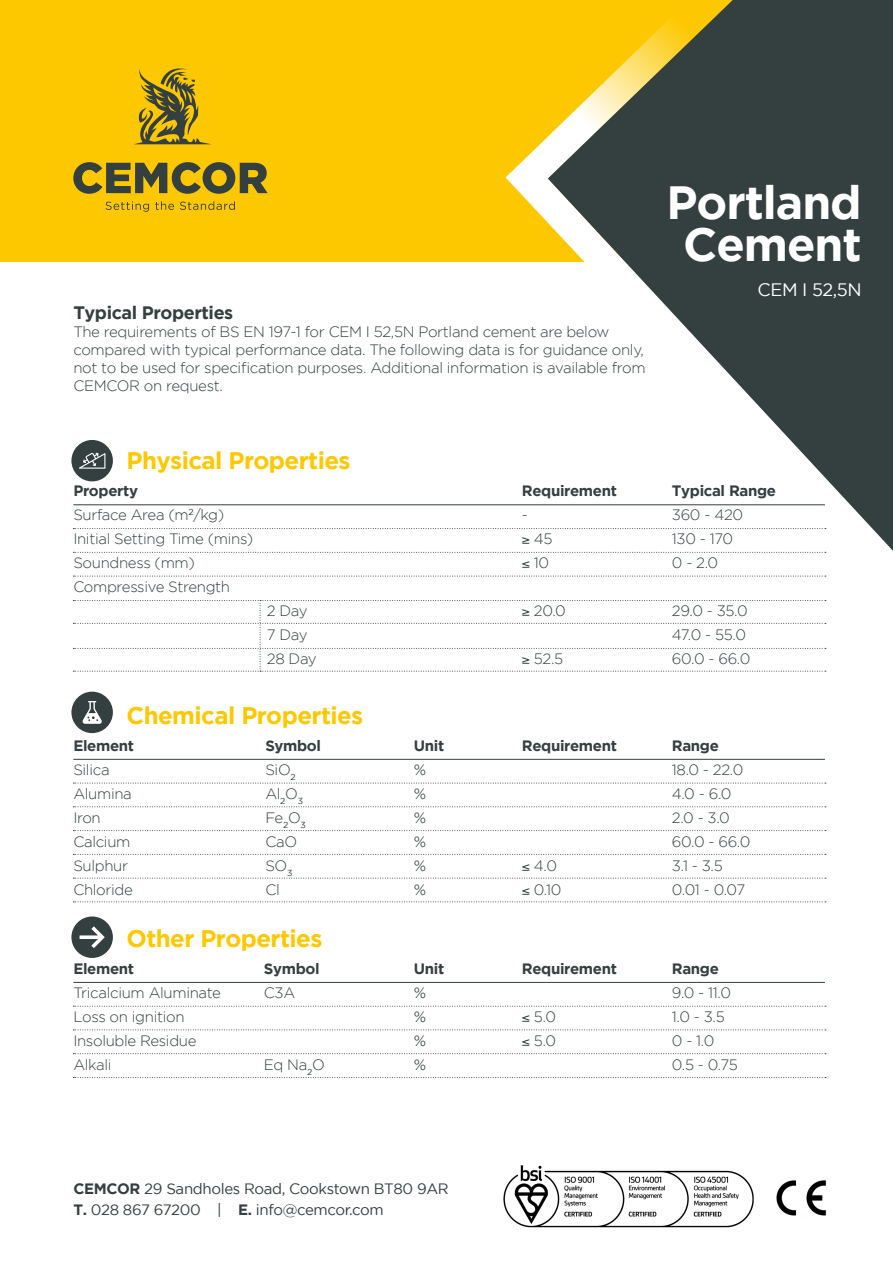
<style>
.page{position:relative;width:893px;height:1263px;background:#fff}
.page>*{position:absolute;margin:0;border:0;box-sizing:border-box;transform-origin:0 0}
.t1{font:700 46.5px/42px "Gotham";letter-spacing:-.025em;color:#fff;text-align:center}
.t2{font:700 24px "Gotham";letter-spacing:-.025em;color:#fdc800}
.t3{font:700 18px "Gotham";letter-spacing:-.025em;color:#343f3f}
.t4{font:18px "Gotham";letter-spacing:-.025em;color:#fff}
.t5{font:300 15px/18px "Gotham";letter-spacing:-.025em;color:#343f3f}
.t6{font:700 15px "Gotham";letter-spacing:-.025em;color:#343f3f}
.t7{font:15px/21px "Gotham";letter-spacing:-.025em;color:#343f3f}
.s1{font-weight:700}
</style>
<div class="page">
<div style="left:0;top:0;width:893px;height:261px;background:#fdc800"></div>
<svg style="left:527px;top:136px;width:21px;height:21px"></svg>
<svg style="left:506px;top:157px;width:321px;height:444px"></svg>
<svg style="left:548px;top:0;width:345px;height:551px;fill:#343f3f"></svg>
<hr style="left:73px;top:504px;width:752px;height:1px;background:#343f3f">
<svg style="left:73px;top:528px;width:753px;height:1px"></svg>
<svg style="left:73px;top:552px;width:753px;height:1px"></svg>
<svg style="left:73px;top:576px;width:753px;height:1px"></svg>
<hr style="left:73px;top:759px;width:752px;height:1px;background:#343f3f">
<svg style="left:73px;top:783px;width:753px;height:1px"></svg>
<svg style="left:73px;top:806px;width:753px;height:1px"></svg>
<svg style="left:73px;top:830px;width:753px;height:1px"></svg>
<svg style="left:73px;top:854px;width:753px;height:1px"></svg>
<svg style="left:73px;top:878px;width:753px;height:1px"></svg>
<svg style="left:73px;top:901px;width:753px;height:1px"></svg>
<hr style="left:73px;top:982px;width:752px;height:1px;background:#343f3f">
<svg style="left:73px;top:1006px;width:753px;height:1px"></svg>
<svg style="left:73px;top:1029px;width:753px;height:1px"></svg>
<svg style="left:73px;top:1053px;width:753px;height:1px"></svg>
<svg style="left:73px;top:1077px;width:753px;height:1px"></svg>
<svg style="left:73px;top:600px;width:753px;height:72px"></svg>
<div style="left:71px;top:440px;width:42px;height:41px;background:#343f3f;border-radius:50%"></div>
<svg style="left:79px;top:453px;width:26px;height:16px"></svg>
<div style="left:71px;top:692px;width:42px;height:41px;background:#343f3f;border-radius:50%"></div>
<svg style="left:82px;top:701px;width:20px;height:23px"></svg>
<div style="left:71px;top:916px;width:42px;height:42px;background:#343f3f;border-radius:50%"></div>
<svg style="left:80px;top:926px;width:25px;height:22px"></svg>
<svg style="left:135px;top:68px;width:75px;height:76px"></svg>
<svg style="left:105px;top:201px;width:44px;height:11px"></svg>
<svg style="left:155px;top:201px;width:19px;height:9px"></svg>
<svg style="left:180px;top:201px;width:55px;height:9px"></svg>
<svg style="left:73px;top:162px;width:195px;height:32px"></svg>
<img style="left:504px;top:1165px;width:250px;height:63px">
<img style="left:776px;top:1180px;width:50px;height:36px">
<p class="t3" style="left:73px;top:302px;width:161px">Typical Properties</p>
<p class="t5" style="left:73px;top:323px;width:574px">The requirements of BS EN 197-1 for CEM I 52,5N Portland cement are below compared with typical performance data. The following data is for guidance only, not to be used for specification purposes. Additional information is available from CEMCOR on request.</p>
<h1 class="t1" style="left:666px;top:181px;width:197px">Portland<br>Cement</h1>
<p class="t4" style="left:757px;top:279px;width:106px">CEM I 52,5N</p>
<h2 class="t2" style="left:127px;top:447px;width:226px">Physical Properties</h2>
<p class="t6" style="left:73px;top:482px;width:66px">Property</p>
<p class="t6" style="left:522px;top:482px;width:97px">Requirement</p>
<p class="t6" style="left:672px;top:482px;width:106px">Typical Range</p>
<p class="t5" style="left:73px;top:506px;width:152px">Surface Area (m<sup>2</sup>/kg)</p>
<p class="t5" style="left:522px;top:506px;width:8px">-</p>
<p class="t5" style="left:672px;top:506px;width:73px">360 - 420</p>
<p class="t5" style="left:73px;top:530px;width:181px">Initial Setting Time (mins)</p>
<p class="t5" style="left:522px;top:530px;width:32px">≥ 45</p>
<p class="t5" style="left:672px;top:530px;width:63px">130 - 170</p>
<p class="t5" style="left:73px;top:554px;width:123px">Soundness (mm)</p>
<p class="t5" style="left:522px;top:554px;width:29px">≤ 10</p>
<p class="t5" style="left:672px;top:554px;width:48px">0 - 2.0</p>
<p class="t5" style="left:73px;top:578px;width:158px">Compressive Strength</p>
<p class="t5" style="left:267px;top:602px;width:42px">2 Day</p>
<p class="t5" style="left:522px;top:602px;width:46px">≥ 20.0</p>
<p class="t5" style="left:672px;top:602px;width:77px">29.0 - 35.0</p>
<p class="t5" style="left:267px;top:626px;width:42px">7 Day</p>
<p class="t5" style="left:672px;top:626px;width:76px">47.0 - 55.0</p>
<p class="t5" style="left:267px;top:650px;width:51px">28 Day</p>
<p class="t5" style="left:522px;top:650px;width:43px">≥ 52.5</p>
<p class="t5" style="left:672px;top:650px;width:80px">60.0 - 66.0</p>
<h2 class="t2" style="left:127px;top:702px;width:238px">Chemical Properties</h2>
<p class="t6" style="left:73px;top:737px;width:62px">Element</p>
<p class="t6" style="left:265px;top:737px;width:57px">Symbol</p>
<p class="t6" style="left:414px;top:737px;width:32px">Unit</p>
<p class="t6" style="left:522px;top:737px;width:97px">Requirement</p>
<p class="t6" style="left:672px;top:737px;width:49px">Range</p>
<p class="t5" style="left:73px;top:760px;width:38px">Silica</p>
<p class="t5" style="left:265px;top:760px;width:32px">SiO<sub>2</sub></p>
<p class="t5" style="left:414px;top:760px;width:14px">%</p>
<p class="t5" style="left:672px;top:760px;width:73px">18.0 - 22.0</p>
<p class="t5" style="left:73px;top:784px;width:60px">Alumina</p>
<p class="t5" style="left:265px;top:784px;width:39px">Al<sub>2</sub>O<sub>3</sub></p>
<p class="t5" style="left:414px;top:784px;width:14px">%</p>
<p class="t5" style="left:672px;top:784px;width:61px">4.0 - 6.0</p>
<p class="t5" style="left:73px;top:808px;width:29px">Iron</p>
<p class="t5" style="left:265px;top:808px;width:42px">Fe<sub>2</sub>O<sub>3</sub></p>
<p class="t5" style="left:414px;top:808px;width:14px">%</p>
<p class="t5" style="left:672px;top:808px;width:59px">2.0 - 3.0</p>
<p class="t5" style="left:73px;top:832px;width:59px">Calcium</p>
<p class="t5" style="left:265px;top:832px;width:33px">CaO</p>
<p class="t5" style="left:414px;top:832px;width:14px">%</p>
<p class="t5" style="left:672px;top:832px;width:80px">60.0 - 66.0</p>
<p class="t5" style="left:73px;top:856px;width:56px">Sulphur</p>
<p class="t5" style="left:265px;top:856px;width:29px">SO<sub>3</sub></p>
<p class="t5" style="left:414px;top:856px;width:14px">%</p>
<p class="t5" style="left:522px;top:856px;width:37px">≤ 4.0</p>
<p class="t5" style="left:672px;top:856px;width:52px">3.1 - 3.5</p>
<p class="t5" style="left:73px;top:880px;width:61px">Chloride</p>
<p class="t5" style="left:265px;top:880px;width:16px">Cl</p>
<p class="t5" style="left:414px;top:880px;width:14px">%</p>
<p class="t5" style="left:522px;top:880px;width:41px">≤ 0.10</p>
<p class="t5" style="left:672px;top:880px;width:75px">0.01 - 0.07</p>
<h2 class="t2" style="left:127px;top:925px;width:197px">Other Properties</h2>
<p class="t6" style="left:73px;top:960px;width:62px">Element</p>
<p class="t6" style="left:264px;top:960px;width:57px">Symbol</p>
<p class="t6" style="left:414px;top:960px;width:32px">Unit</p>
<p class="t6" style="left:522px;top:960px;width:97px">Requirement</p>
<p class="t6" style="left:672px;top:960px;width:49px">Range</p>
<p class="t5" style="left:73px;top:983px;width:149px">Tricalcium Aluminate</p>
<p class="t5" style="left:264px;top:983px;width:33px">C3A</p>
<p class="t5" style="left:414px;top:983px;width:14px">%</p>
<p class="t5" style="left:672px;top:983px;width:61px">9.0 - 11.0</p>
<p class="t5" style="left:73px;top:1007px;width:113px">Loss on ignition</p>
<p class="t5" style="left:414px;top:1007px;width:14px">%</p>
<p class="t5" style="left:522px;top:1007px;width:36px">≤ 5.0</p>
<p class="t5" style="left:672px;top:1007px;width:54px">1.0 - 3.5</p>
<p class="t5" style="left:73px;top:1031px;width:125px">Insoluble Residue</p>
<p class="t5" style="left:414px;top:1031px;width:14px">%</p>
<p class="t5" style="left:522px;top:1031px;width:36px">≤ 5.0</p>
<p class="t5" style="left:672px;top:1031px;width:44px">0 - 1.0</p>
<p class="t5" style="left:73px;top:1055px;width:40px">Alkali</p>
<p class="t5" style="left:264px;top:1055px;width:62px">Eq Na<sub>2</sub>O</p>
<p class="t5" style="left:414px;top:1055px;width:14px">%</p>
<p class="t5" style="left:672px;top:1055px;width:67px">0.5 - 0.75</p>
<p class="t7" style="left:73px;top:1177px;width:377px"><span class="s1">CEMCOR</span> 29 Sandholes Road, Cookstown BT80 9AR<br><span class="s1">T.</span> 028 867 67200 | <span class="s1">E.</span> info@cemcor.com</p>
</div>
